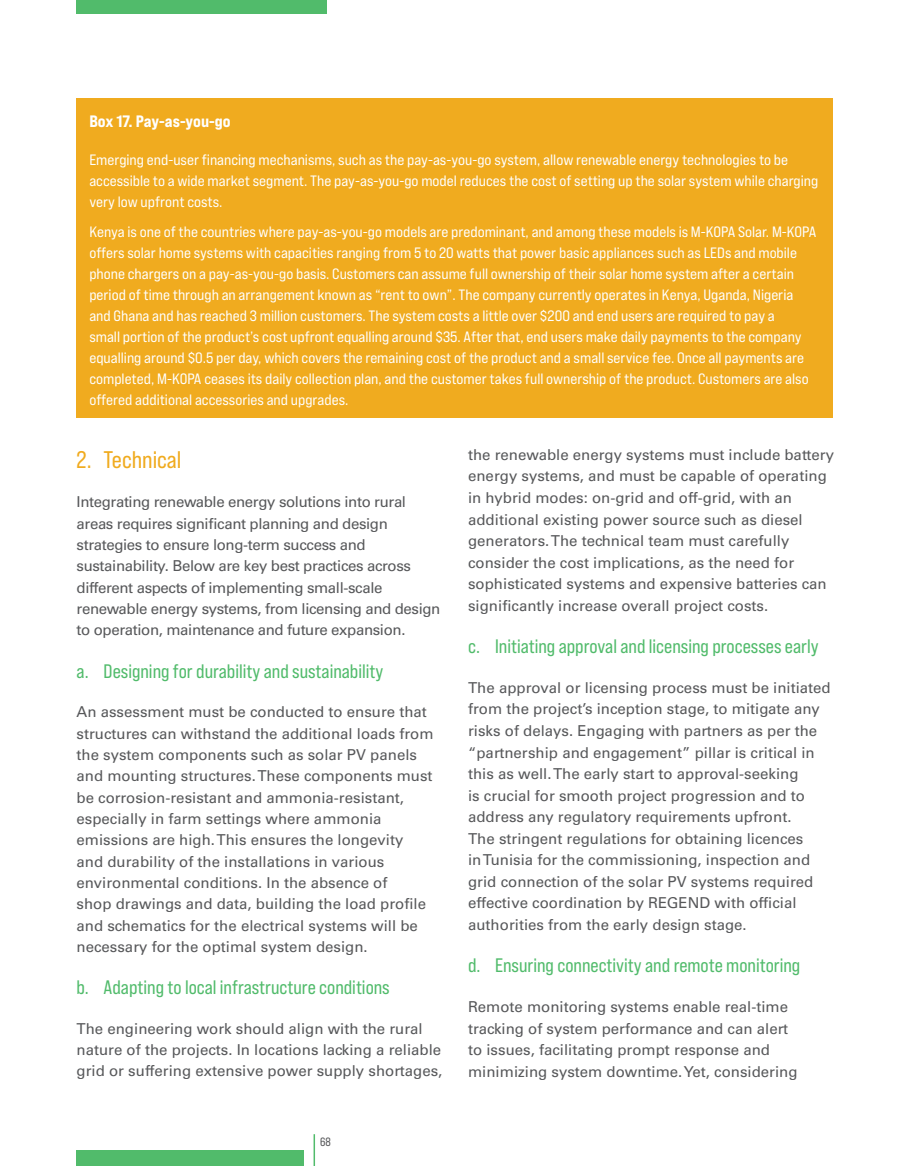
<style>
.page{position:relative;width:915px;height:1166px;background:#fff}
.page>*{position:absolute;margin:0;border:0;box-sizing:border-box;transform-origin:0 0}
.t1{font:24px "Bebas Neue Pro Sm E Rg";color:#f0ab1f}
.t2{font:19.5px "Bebas Neue Pro Sm E Rg";color:#51bb6b}
.Box_title{font:16.5px "Bebas Neue Pro Exp Eb";color:#fff}
.running_text{font:15px/21.5px "Univers LT Std";color:#57585a}
.box_text{font:15px/21px "Bebas Neue Pro Exp Rg";color:#fff}
.running_text-2{font:15px/21.3px "Univers LT Std";letter-spacing:-.025em;color:#57585a}
.t3{font:12px "Bebas Neue Pro Sm E Rg";color:#57585a}
</style>
<div class="page">
<div style="left:77px;top:0;width:249px;height:14px;background:#51bb6b"></div>
<div style="left:77px;top:1150px;width:226px;height:15px;background:#51bb6b"></div>
<hr style="left:313px;top:1133px;width:2px;height:32px;background:#51bb6b">
<div style="left:77px;top:98px;width:755px;height:319px;background:#f0ab1f"></div>
<p class="Box_title" style="left:89px;top:111px;width:143px">Box 17. Pay-as-you-go</p>
<p class="box_text" style="left:89px;top:149px;width:730px">Emerging end-user financing mechanisms, such as the pay-as-you-go system, allow renewable energy technologies to be accessible to a wide market segment. The pay-as-you-go model reduces the cost of setting up the solar system while charging very low upfront costs.</p>
<p class="box_text" style="left:89px;top:221px;width:728px">Kenya is one of the countries where pay-as-you-go models are predominant, and among these models is M-KOPA Solar. M-KOPA offers solar home systems with capacities ranging from 5 to 20 watts that power basic appliances such as LEDs and mobile phone chargers on a pay-as-you-go basis. Customers can assume full ownership of their solar home system after a certain period of time through an arrangement known as “rent to own”. The company currently operates in Kenya, Uganda, Nigeria and Ghana and has reached 3 million customers. The system costs a little over $200 and end users are required to pay a<br>small portion of the product’s cost upfront equalling around $35. After that, end users make daily payments to the company equalling around $0.5 per day, which covers the remaining cost of the product and a small service fee. Once all payments are completed, M-KOPA ceases its daily collection plan, and the customer takes full ownership of the product. Customers are also offered additional accessories and upgrades.</p>
<p class="t1" style="left:77px;top:445px;width:106px">2. Technical</p>
<p class="running_text-2" style="left:77px;top:491px;width:365px">Integrating renewable energy solutions into rural areas requires significant planning and design strategies to ensure long-term success and sustainability. Below are key best practices across different aspects of implementing small-scale renewable energy systems, from licensing and design to operation, maintenance and future expansion.</p>
<p class="t2" style="left:77px;top:659px;width:308px">a. Designing for durability and sustainability</p>
<p class="running_text" style="left:77px;top:701px;width:358px">An assessment must be conducted to ensure that structures can withstand the additional loads from the system components such as solar PV panels and mounting structures. These components must be corrosion-resistant and ammonia-resistant, especially in farm settings where ammonia emissions are high. This ensures the longevity and durability of the installations in various environmental conditions. In the absence of<br>shop drawings and data, building the load profile and schematics for the electrical systems will be necessary for the optimal system design.</p>
<p class="t2" style="left:77px;top:975px;width:314px">b. Adapting to local infrastructure conditions</p>
<p class="running_text" style="left:77px;top:1017px;width:367px">The engineering work should align with the rural nature of the projects. In locations lacking a reliable grid or suffering extensive power supply shortages,</p>
<p class="t3" style="left:320px;top:1134px;width:12px">68</p>
<p class="running_text" style="left:468px;top:444px;width:367px">the renewable energy systems must include battery energy systems, and must be capable of operating in hybrid modes: on-grid and off-grid, with an additional existing power source such as diesel generators. The technical team must carefully consider the cost implications, as the need for sophisticated systems and expensive batteries can significantly increase overall project costs.</p>
<p class="t2" style="left:468px;top:634px;width:352px">c. Initiating approval and licensing processes early</p>
<p class="running_text" style="left:468px;top:676px;width:364px">The approval or licensing process must be initiated from the project’s inception stage, to mitigate any risks of delays. Engaging with partners as per the “partnership and engagement” pillar is critical in this as well. The early start to approval-seeking<br>is crucial for smooth project progression and to address any regulatory requirements upfront.<br>The stringent regulations for obtaining licences<br>in Tunisia for the commissioning, inspection and grid connection of the solar PV systems required effective coordination by REGEND with official authorities from the early design stage.</p>
<p class="t2" style="left:468px;top:953px;width:333px">d. Ensuring connectivity and remote monitoring</p>
<p class="running_text" style="left:468px;top:995px;width:331px">Remote monitoring systems enable real-time tracking of system performance and can alert to issues, facilitating prompt response and minimizing system downtime. Yet, considering</p>
</div>
